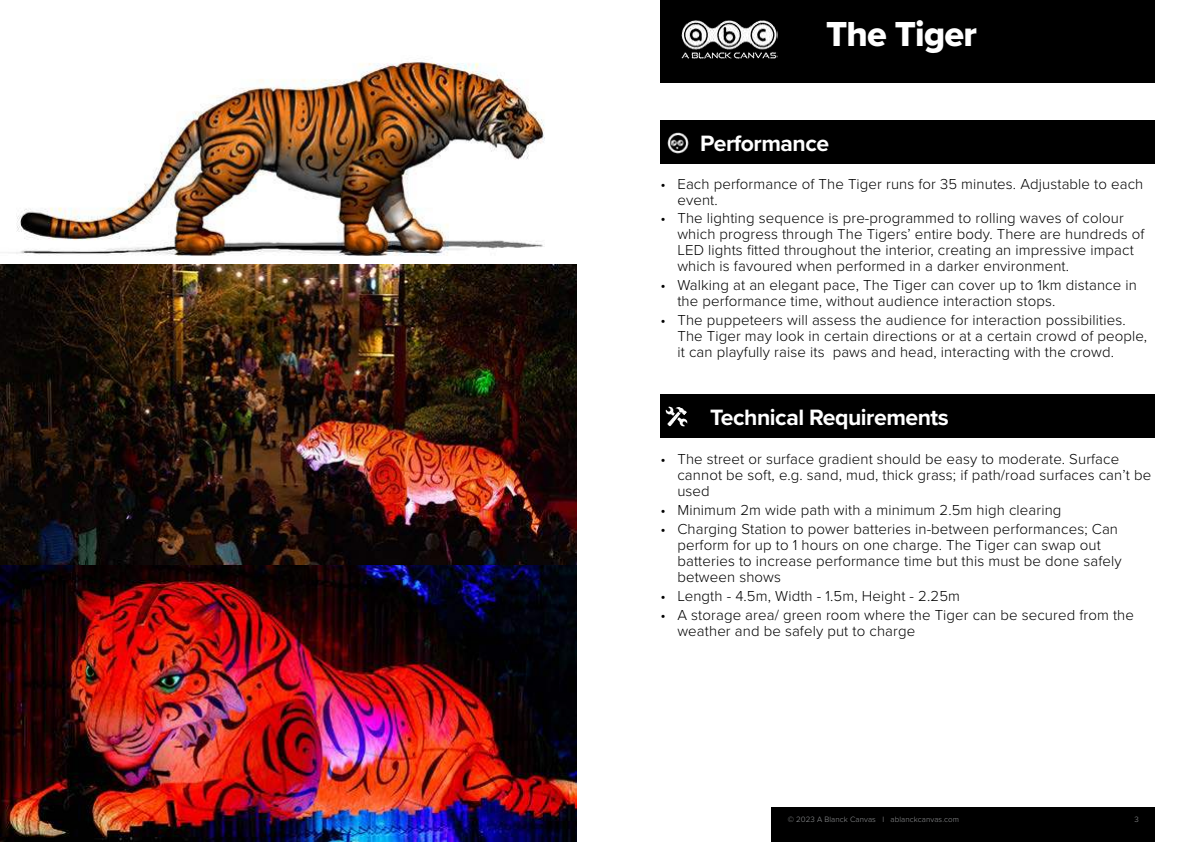
<style>
.page{position:relative;width:1191px;height:842px;background:#fff}
.page>*{position:absolute;margin:0;border:0;box-sizing:border-box;transform-origin:0 0}
.t1{font:36px "Proxima Nova Extrabld";letter-spacing:-.02em;color:#fff}
.t2{font:700 23px "Proxima Nova";letter-spacing:-.02em;color:#fff}
.t3{font:300 15px/16px "Proxima Nova";letter-spacing:.01em;color:#000}
.t4{font:300 8px "Proxima Nova";letter-spacing:.01em;color:#939597}
</style>
<div class="page">
<div style="left:660px;top:394px;width:495px;height:44px;background:#000"></div>
<img style="left:665px;top:406px;width:23px;height:21px">
<div style="left:771px;top:807px;width:384px;height:35px;background:#000"></div>
<div style="left:660px;top:0;width:495px;height:82px;background:#000"></div>
<img style="left:681px;top:20px;width:96px;height:39px">
<div style="left:660px;top:120px;width:495px;height:44px;background:#000"></div>
<img style="left:667px;top:132px;width:22px;height:22px">
<img style="left:8px;top:61px;width:537px;height:195px">
<img style="left:0;top:264px;width:576px;height:302px">
<img style="left:0;top:566px;width:576px;height:276px">
<h1 class="t1" style="left:826px;top:19px;width:153px">The Tiger</h1>
<h2 class="t2" style="left:700px;top:133px;width:130px">Performance</h2>
<p class="t3" style="left:677px;top:176px;width:467px;text-indent:-17px">• Each performance of The Tiger runs for 35 minutes. Adjustable to each event.</p>
<p class="t3" style="left:677px;top:211px;width:468px;text-indent:-17px">• The lighting sequence is pre-programmed to rolling waves of colour which progress through The Tigers’ entire body. There are hundreds of LED lights fitted throughout the interior, creating an impressive impact which is favoured when performed in a darker environment.</p>
<p class="t3" style="left:677px;top:278px;width:461px;text-indent:-17px">• Walking at an elegant pace, The Tiger can cover up to 1km distance in the performance time, without audience interaction stops.</p>
<p class="t3" style="left:677px;top:313px;width:471px;text-indent:-17px">• The puppeteers will assess the audience for interaction possibilities.<br>The Tiger may look in certain directions or at a certain crowd of people, it can playfully raise its paws and head, interacting with the crowd.</p>
<h2 class="t2" style="left:710px;top:408px;width:240px">Technical Requirements</h2>
<p class="t3" style="left:677px;top:452px;width:475px;text-indent:-17px">• The street or surface gradient should be easy to moderate. Surface cannot be soft, e.g. sand, mud, thick grass; if path/road surfaces can’t be used</p>
<p class="t3" style="left:660px;top:503px;width:402px">• Minimum 2m wide path with a minimum 2.5m high clearing</p>
<p class="t3" style="left:677px;top:522px;width:446px;text-indent:-17px">• Charging Station to power batteries in-between performances; Can perform for up to 1 hours on one charge. The Tiger can swap out batteries to increase performance time but this must be done safely between shows</p>
<p class="t3" style="left:660px;top:589px;width:301px">• Length - 4.5m, Width - 1.5m, Height - 2.25m</p>
<p class="t3" style="left:677px;top:608px;width:458px;text-indent:-17px">• A storage area/ green room where the Tiger can be secured from the weather and be safely put to charge</p>
<p class="t4" style="left:787px;top:816px;width:173px">© 2023 A Blanck Canvas I ablanckcanvas.com</p>
<p class="t4" style="left:1134px;top:816px;width:6px">3</p>
</div>
